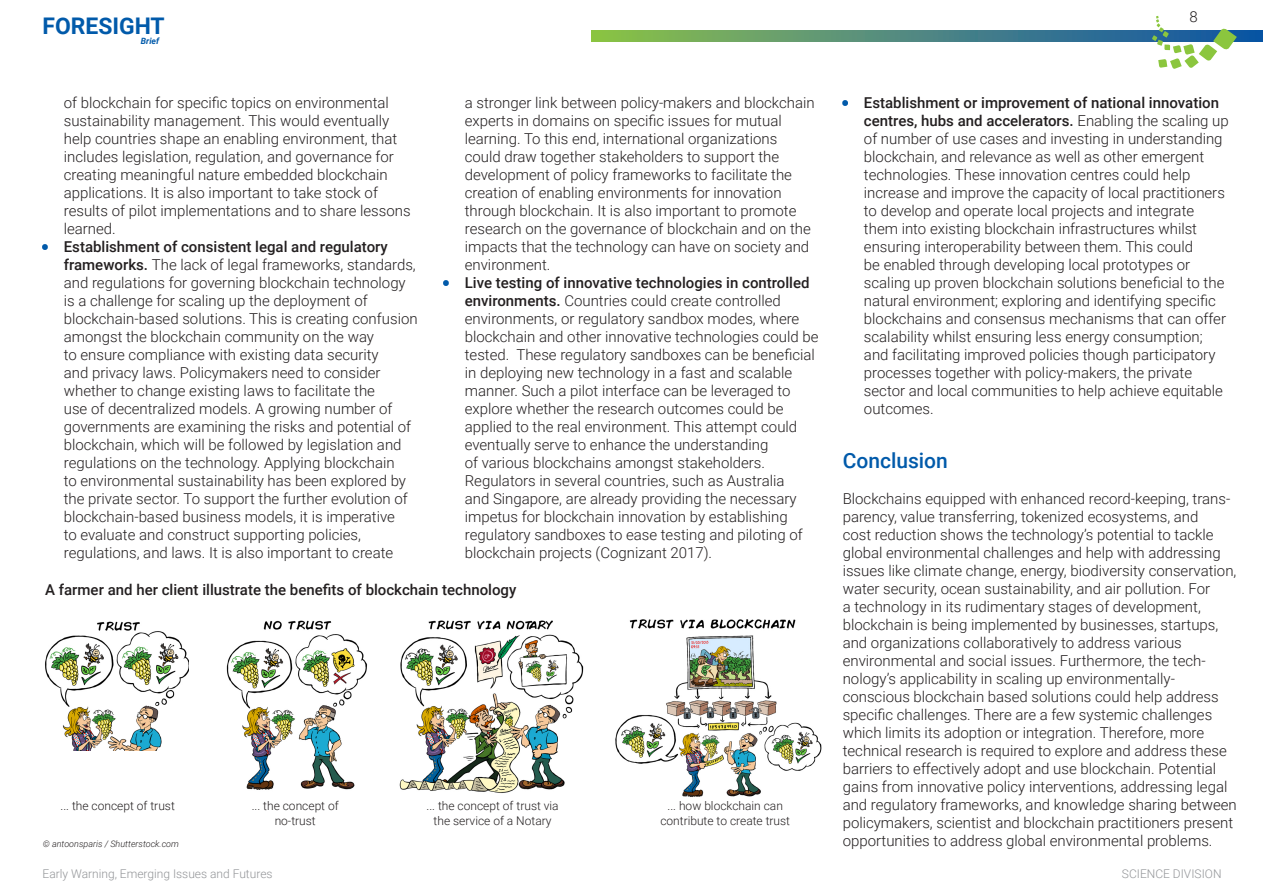
<style>
.page{position:relative;width:1263px;height:893px;background:#fff}
.page>*{position:absolute;margin:0;border:0;box-sizing:border-box;transform-origin:0 0}
.t1{font:700 22.95px "Roboto";color:#015aaa}
.FB_Section_heading{font:500 21px "Roboto";color:#015aaa}
.FB_Section_heading-2{font:300 15px/18px "Roboto";color:#231f20}
.FB_Section_heading-3{font:500 15px "Roboto";color:#231f20}
.t2{font:300 12px/15px "Roboto";color:#231f20;text-align:center}
.t3{font:300 12px "Roboto";color:#939598}
.FB_Section_heading-4{font:italic 300 9px "Roboto";color:#231f20}
.t4{font:italic 700 8.7px "Roboto";color:#015aaa}
.s1{color:#015aaa}
.s2{font-weight:500}
</style>
<div class="page">
<svg style="left:591px;top:30px;width:672px;height:12px;background:#548e78"></svg>
<svg style="left:1152px;top:16px;width:85px;height:53px"></svg>
<svg style="left:42px;top:244px;width:6px;height:6px"></svg>
<svg style="left:443px;top:280px;width:6px;height:6px"></svg>
<svg style="left:842px;top:100px;width:6px;height:6px"></svg>
<img style="left:45px;top:621px;width:143px;height:129px">
<img style="left:399px;top:620px;width:185px;height:173px">
<img style="left:226px;top:620px;width:141px;height:170px">
<img style="left:615px;top:635px;width:207px;height:162px">
<img style="left:629px;top:619px;width:167px;height:10px">
<h1 class="t1" style="left:43px;top:10px;width:124px">FORESIGHT</h1>
<p class="t4" style="left:141px;top:35px;width:20px">Brief</p>
<p class="FB_Section_heading-2" style="left:64px;top:94px;width:348px">of blockchain for specific topics on environmental sustainability management. This would eventually help countries shape an enabling environment, that includes legislation, regulation, and governance for creating meaningful nature embedded blockchain applications. It is also important to take stock of results of pilot implementations and to share lessons learned.</p>
<p class="FB_Section_heading-2" style="left:64px;top:238px;width:355px;text-indent:-21px"><span class="s1">•</span> <span class="s2">Establishment of consistent legal and regulatory frameworks.</span> The lack of legal frameworks, standards, and regulations for governing blockchain technology is a challenge for scaling up the deployment of blockchain-based solutions. This is creating confusion amongst the blockchain community on the way<br>to ensure compliance with existing data security<br>and privacy laws. Policymakers need to consider whether to change existing laws to facilitate the<br>use of decentralized models. A growing number of governments are examining the risks and potential of blockchain, which will be followed by legislation and regulations on the technology. Applying blockchain<br>to environmental sustainability has been explored by the private sector. To support the further evolution of blockchain-based business models, it is imperative<br>to evaluate and construct supporting policies, regulations, and laws. It is also important to create</p>
<p class="FB_Section_heading-2" style="left:465px;top:94px;width:351px">a stronger link between policy-makers and blockchain experts in domains on specific issues for mutual learning. To this end, international organizations could draw together stakeholders to support the development of policy frameworks to facilitate the creation of enabling environments for innovation through blockchain. It is also important to promote research on the governance of blockchain and on the impacts that the technology can have on society and environment.</p>
<p class="FB_Section_heading-2" style="left:465px;top:274px;width:355px;text-indent:-21px"><span class="s1">•</span> <span class="s2">Live testing of innovative technologies in controlled environments.</span> Countries could create controlled environments, or regulatory sandbox modes, where blockchain and other innovative technologies could be tested. These regulatory sandboxes can be beneficial in deploying new technology in a fast and scalable manner. Such a pilot interface can be leveraged to explore whether the research outcomes could be applied to the real environment. This attempt could eventually serve to enhance the understanding<br>of various blockchains amongst stakeholders.<br>Regulators in several countries, such as Australia<br>and Singapore, are already providing the necessary impetus for blockchain innovation by establishing regulatory sandboxes to ease testing and piloting of blockchain projects (Cognizant 2017).</p>
<p class="FB_Section_heading-3" style="left:45px;top:579px;width:473px">A farmer and her client illustrate the benefits of blockchain technology</p>
<p class="t2" style="left:60px;top:798px;width:116px">... the concept of trust</p>
<p class="t2" style="left:252px;top:798px;width:89px">... the concept of</p>
<p class="t2" style="left:275px;top:813px;width:43px">no-trust</p>
<p class="FB_Section_heading-4" style="left:43px;top:837px;width:138px">© antoonsparis / Shutterstock.com</p>
<p class="t2" style="left:426px;top:798px;width:134px">... the concept of trust via the service of a Notary</p>
<p class="t2" style="left:660px;top:798px;width:131px">... how blockchain can contribute to create trust</p>
<p class="FB_Section_heading-2" style="left:1189px;top:7px;width:10px">8</p>
<p class="FB_Section_heading-2" style="left:864px;top:94px;width:366px;text-indent:-21px"><span class="s1">•</span> <span class="s2">Establishment or improvement of national innovation centres, hubs and accelerators.</span> Enabling the scaling up of number of use cases and investing in understanding blockchain, and relevance as well as other emergent technologies. These innovation centres could help increase and improve the capacity of local practitioners to develop and operate local projects and integrate them into existing blockchain infrastructures whilst ensuring interoperability between them. This could<br>be enabled through developing local prototypes or scaling up proven blockchain solutions beneficial to the natural environment; exploring and identifying specific blockchains and consensus mechanisms that can offer scalability whilst ensuring less energy consumption; and facilitating improved policies though participatory processes together with policy-makers, the private sector and local communities to help achieve equitable outcomes.</p>
<p class="FB_Section_heading" style="left:843px;top:446px;width:107px">Conclusion</p>
<p class="FB_Section_heading-2" style="left:843px;top:490px;width:396px">Blockchains equipped with enhanced record-keeping, trans&shy;parency, value transferring, tokenized ecosystems, and<br>cost reduction shows the technology’s potential to tackle global environmental challenges and help with addressing issues like climate change, energy, biodiversity conservation, water security, ocean sustainability, and air pollution. For<br>a technology in its rudimentary stages of development, blockchain is being implemented by businesses, startups, and organizations collaboratively to address various environmental and social issues. Furthermore, the tech&shy;nology’s applicability in scaling up environmentally&shy;conscious blockchain based solutions could help address specific challenges. There are a few systemic challenges which limits its adoption or integration. Therefore, more technical research is required to explore and address these barriers to effectively adopt and use blockchain. Potential gains from innovative policy interventions, addressing legal and regulatory frameworks, and knowledge sharing between policymakers, scientist and blockchain practitioners present opportunities to address global environmental problems.</p>
<p class="t3" style="left:43px;top:865px;width:232px">Early Warning, Emerging Issues and Futures</p>
<p class="t3" style="left:1122px;top:865px;width:101px">SCIENCE DIVISION</p>
</div>
